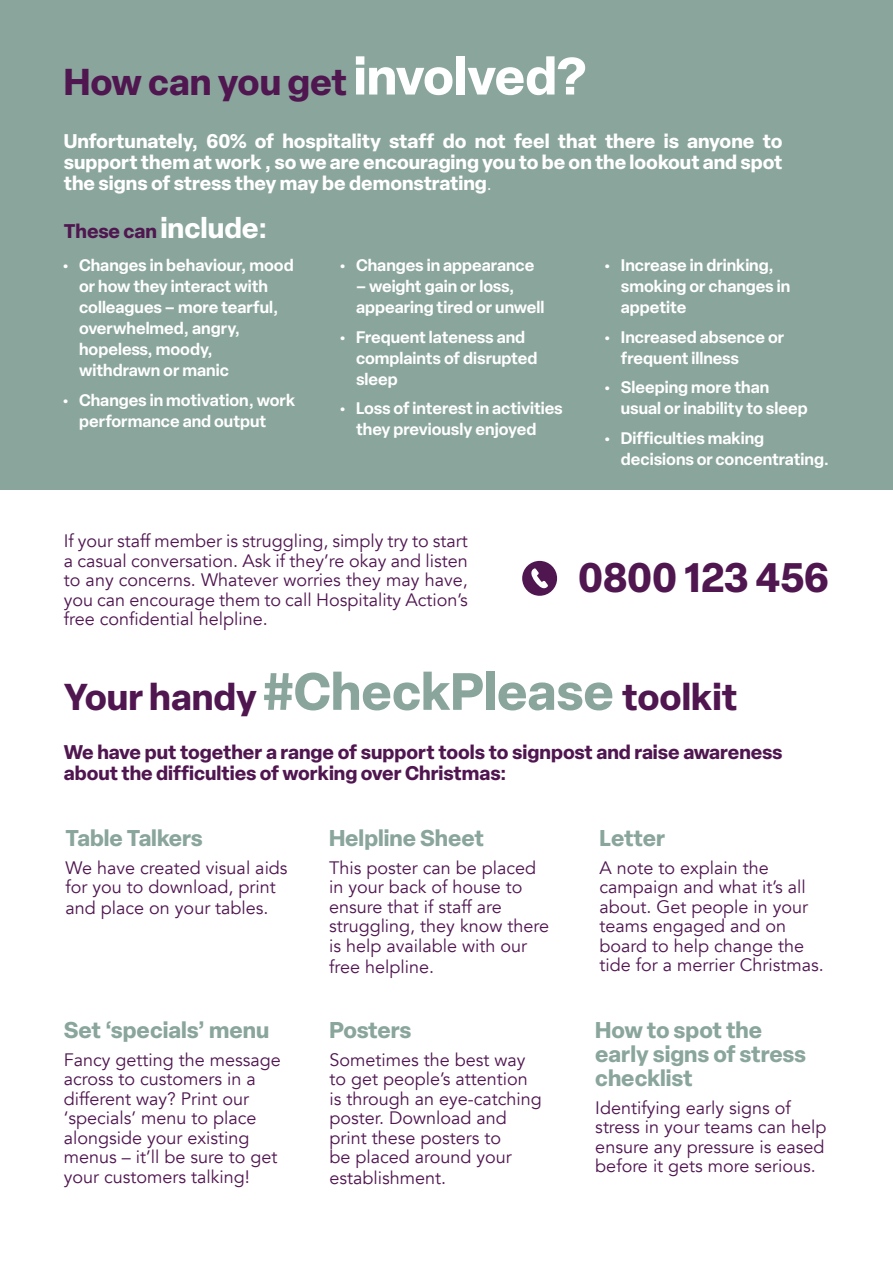
<style>
.page{position:relative;width:893px;height:1263px;background:#fff}
.page>*{position:absolute;margin:0;border:0;box-sizing:border-box;transform-origin:0 0}
.t1{font:700 40.65px "Elza";letter-spacing:-.01em;color:#501650}
.t2{font:700 36.9px "Elza";color:#501650}
.t3{font:700 22.5px/24px "Elza";color:#89a59c}
.t4{font:700 19.5px/21px "Elza";color:#fff;text-align:justify}
.t5{font:700 19.5px/21px "Elza";color:#501650}
.t6{font:18px/19.5px "Avenir";color:#501650}
.t7{font:600 16.5px/21px "Elza";color:#fff}
.s1{font-size:51.6px;color:#fff}
.s2{font-family:"Avenir";font-weight:400;font-size:18px}
.s3{font-size:28.5px;color:#fff}
.s4{color:#fff}
.s5{font-size:51.6px;color:#89a59c}
.s6{font-family:"Elza";font-weight:700;font-size:28.5px;color:#fff}
</style>
<div class="page">
<div style="left:0;top:0;width:893px;height:489px;background:#89a59c"></div>
<svg style="left:522px;top:561px;width:35px;height:35px"></svg>
<p class="t2" style="left:64px;top:55px;width:524px">How can you get <span class="s1">involved?</span></p>
<p class="t4" style="left:64px;top:130px;width:720px">Unfortunately, 60% of hospitality staff do not feel that there is anyone to support them at work , so we are encouraging you to be on the lookout and spot the signs of stress they may be demonstrating<span class="s2">.</span></p>
<p class="t5" style="left:64px;top:220px;width:205px">These can <span class="s3">include:</span></p>
<p class="t7" style="left:79px;top:255px;width:216px;text-indent:-17px">• Changes in behaviour, mood or how they interact with colleagues – more tearful, overwhelmed, angry, hopeless, moody, withdrawn or manic</p>
<p class="t7" style="left:79px;top:389px;width:218px;text-indent:-17px">• Changes in motivation, work performance and output</p>
<p class="t7" style="left:339px;top:255px;width:197px">• Changes in appearance</p>
<p class="t7" style="left:356px;top:276px;width:190px">– weight gain or loss, appearing tired or unwell</p>
<p class="t7" style="left:356px;top:326px;width:183px;text-indent:-17px">• Frequent lateness and complaints of disrupted sleep</p>
<p class="t7" style="left:339px;top:398px;width:225px;text-align:center">• Loss of interest in activities they previously enjoyed</p>
<p class="t7" style="left:621px;top:255px;width:171px;text-indent:-17px">• Increase in drinking, smoking or changes in appetite</p>
<p class="t7" style="left:621px;top:326px;width:165px;text-indent:-17px">• Increased absence or frequent illness</p>
<p class="t7" style="left:621px;top:377px;width:188px;text-indent:-17px">• Sleeping more than usual or inability to sleep</p>
<p class="t7" style="left:621px;top:427px;width:210px;text-indent:-17px">• Difficulties making decisions or concentrating.</p>
<p class="t6" style="left:64px;top:532px;width:405px;text-align:justify">If your staff member is struggling, simply try to start a casual conversation. Ask if they’re okay and listen to any concerns. Whatever worries they may have, you can encourage them to call Hospitality Action’s free confidential helpline.</p>
<p class="t1" style="left:578px;top:548px;width:275px">0800 123 456<span class="s4">7</span></p>
<p class="t2" style="left:64px;top:670px;width:736px">Your handy <span class="s5">#CheckPlease</span> toolkit<span class="s1">dy</span></p>
<p class="t5" style="left:64px;top:741px;width:720px">We have put together a range of support tools to signpost and raise awareness about the difficulties of working over Christmas:</p>
<p class="t3" style="left:66px;top:825px;width:139px">Table Talkers</p>
<p class="t6" style="left:66px;top:857px;width:224px;line-height:20.2px">We have created visual aids for you to download, print and place on your tables.<span class="s6">e</span></p>
<p class="t3" style="left:64px;top:1017px;width:207px">Set ‘specials’ menu</p>
<p class="t6" style="left:64px;top:1050px;width:219px">Fancy getting the message across to customers in a different way? Print our ‘specials’ menu to place alongside your existing menus – it’ll be sure to get your customers talking!</p>
<p class="t3" style="left:329px;top:825px;width:157px">Helpline Sheet</p>
<p class="t6" style="left:329px;top:858px;width:221px">This poster can be placed in your back of house to ensure that if staff are struggling, they know there is help available with our free helpline.<span class="s6">e</span></p>
<p class="t3" style="left:330px;top:1017px;width:84px">Posters</p>
<p class="t6" style="left:330px;top:1050px;width:214px">Sometimes the best way to get people’s attention is through an eye-catching poster. Download and print these posters to<br>be placed around your establishment.<span class="s6">e</span></p>
<p class="t3" style="left:600px;top:825px;width:67px">Letter</p>
<p class="t6" style="left:600px;top:858px;width:226px">A note to explain the campaign and what it’s all about. Get people in your teams engaged and on board to help change the tide for a merrier Christmas.</p>
<p class="t3" style="left:595px;top:1017px;width:212px">How to spot the early signs of stress checklist</p>
<p class="t6" style="left:595px;top:1098px;width:233px">Identifying early signs of stress in your teams can help ensure any pressure is eased before it gets more serious.</p>
</div>
